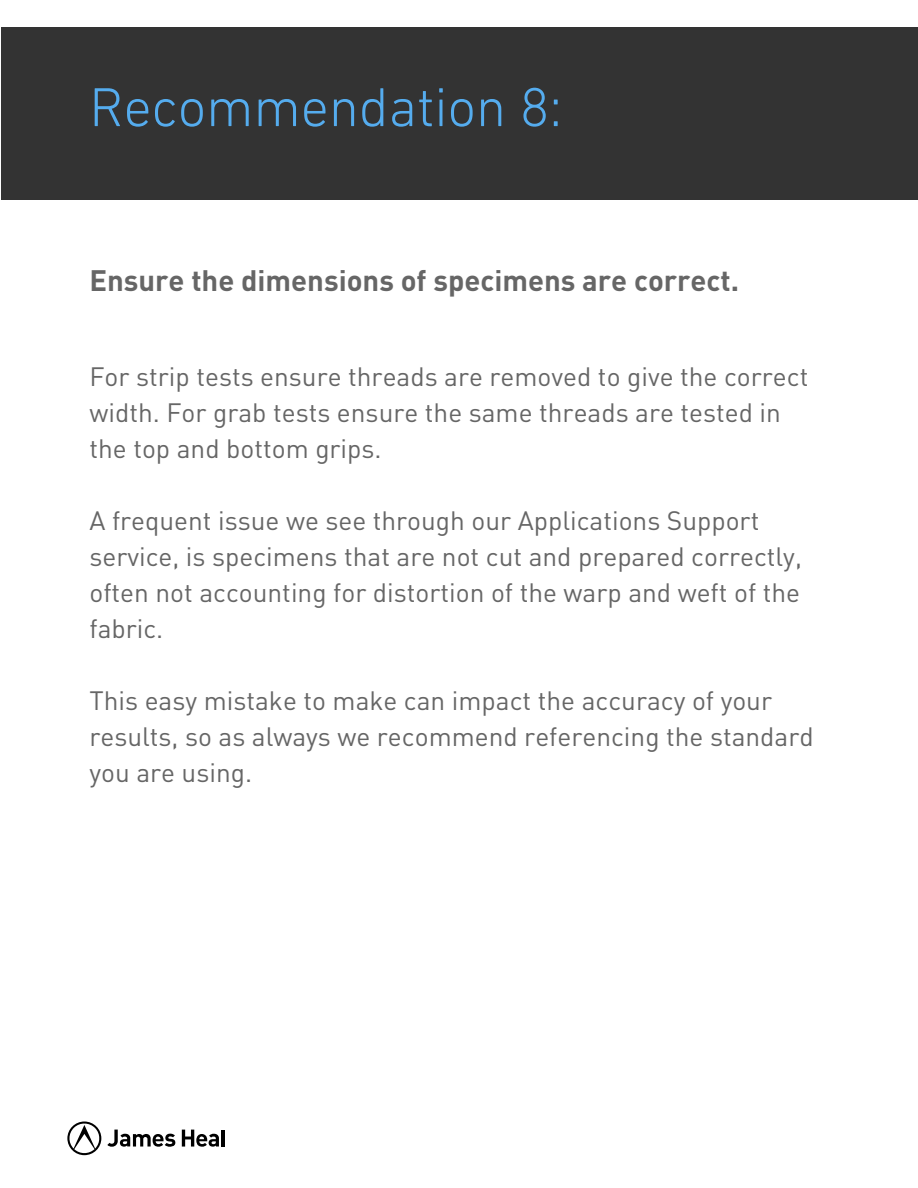
<style>
.page{position:relative;width:918px;height:1188px;background:#fff}
.page>*{position:absolute;margin:0;border:0;box-sizing:border-box;transform-origin:0 0}
.t1{font:300 55.65px "DIN Next LT Pro";color:#55acee}
.t2{font:700 29.25px "DINOT";color:#666}
.t3{font:26.25px/36px "DINOT";color:#666}
</style>
<div class="page">
<svg style="left:67px;top:1122px;width:34px;height:33px"></svg>
<hr style="left:222px;top:1130px;width:3px;height:17px;background:#000">
<svg style="left:107px;top:1130px;width:68px;height:17px"></svg>
<svg style="left:182px;top:1130px;width:37px;height:17px"></svg>
<div style="left:1px;top:27px;width:917px;height:173px;background:#333"></div>
<p class="t1" style="left:89px;top:84px;width:474px">Recommendation 8:</p>
<p class="t2" style="left:89px;top:261px;width:651px">Ensure the dimensions of specimens are correct.</p>
<p class="t3" style="left:89px;top:357px;width:721px">For strip tests ensure threads are removed to give the correct width. For grab tests ensure the same threads are tested in the top and bottom grips.</p>
<p class="t3" style="left:89px;top:501px;width:714px">A frequent issue we see through our Applications Support service, is specimens that are not cut and prepared correctly, often not accounting for distortion of the warp and weft of the fabric.</p>
<p class="t3" style="left:89px;top:681px;width:726px">This easy mistake to make can impact the accuracy of your results, so as always we recommend referencing the standard you are using.</p>
</div>
